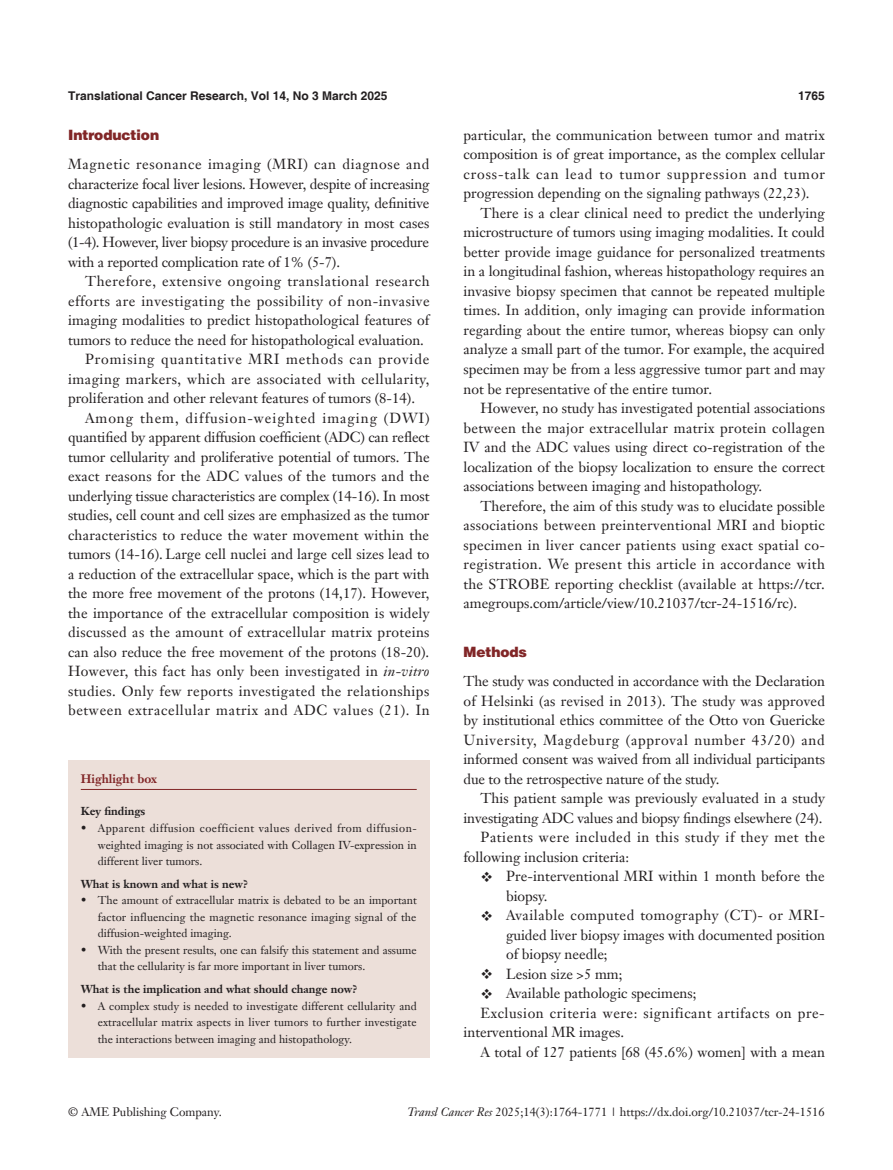
<style>
.page{position:relative;width:893px;height:1170px;background:#fff}
.page>*{position:absolute;margin:0;border:0;box-sizing:border-box;transform-origin:0 0}
.t1{font:14.25px/19.5px "Janson Text LT";color:#231f20;text-align:justify}
.t2{font:14.25px/19.5px "Janson Text LT";letter-spacing:.04em;color:#231f20}
._1ji-zhengti{font:900 14.25px "Helvetica";color:#812627}
._1ji-6_5{font:900 14.25px "Helvetica";color:#812627}
.t3{font:12px "Janson Text LT";color:#231f20}
.t4{font:700 12px "Helvetica";color:#231f20}
.Cite{font:700 12px "Janson Text LT";color:#812627}
.box-zhengwen{font:11.25px/16.5px "Janson Text LT";color:#231f20;text-align:justify}
.box-biaoti-1_5mm{font:700 11.25px "Janson Text LT";color:#231f20}
.box-biaoti{font:700 11.25px "Janson Text LT";color:#231f20}
.s1{font-style:italic}
</style>
<div class="page">
<div style="left:68px;top:760px;width:361px;height:297px;background:#ecdfd9"></div>
<hr style="left:81px;top:789px;width:336px;height:1px;background:#812627">
<p class="t4" style="left:68px;top:88px;width:321px">Translational Cancer Research, Vol 14, No 3 March 2025</p>
<p class="t4" style="left:798px;top:88px;width:28px">1765</p>
<p class="_1ji-zhengti" style="left:68px;top:126px;width:93px">Introduction</p>
<p class="t1" style="left:68px;top:154px;width:363px">Magnetic resonance imaging (MRI) can diagnose and characterize focal liver lesions. However, despite of increasing diagnostic capabilities and improved image quality, definitive histopathologic evaluation is still mandatory in most cases (1-4). However, liver biopsy procedure is an invasive procedure with a reported complication rate of 1% (5-7).</p>
<p class="t1" style="left:68px;top:271px;width:363px;text-indent:17px">Therefore, extensive ongoing translational research efforts are investigating the possibility of non-invasive imaging modalities to predict histopathological features of tumors to reduce the need for histopathological evaluation.</p>
<p class="t1" style="left:68px;top:349px;width:363px;text-indent:17px">Promising quantitative MRI methods can provide imaging markers, which are associated with cellularity, proliferation and other relevant features of tumors (8-14).</p>
<p class="t1" style="left:68px;top:408px;width:363px;text-indent:17px">Among them, diffusion-weighted imaging (DWI) quantified by apparent diffusion coefficient (ADC) can reflect tumor cellularity and proliferative potential of tumors. The exact reasons for the ADC values of the tumors and the underlying tissue characteristics are complex (14-16). In most studies, cell count and cell sizes are emphasized as the tumor characteristics to reduce the water movement within the tumors (14-16). Large cell nuclei and large cell sizes lead to a reduction of the extracellular space, which is the part with the more free movement of the protons (14,17). However, the importance of the extracellular composition is widely discussed as the amount of extracellular matrix proteins can also reduce the free movement of the protons (18-20).<br>However, this fact has only been investigated in <span class="s1">in-vitro </span>studies. Only few reports investigated the relationships between extracellular matrix and ADC values (21). In</p>
<p class="Cite" style="left:81px;top:771px;width:78px">Highlight box</p>
<p class="box-biaoti" style="left:81px;top:804px;width:66px">Key findings</p>
<p class="box-zhengwen" style="left:98px;top:819px;width:320px;text-indent:-17px">• Apparent diffusion coefficient values derived from diffusion&shy;weighted imaging is not associated with Collagen IV-expression in different liver tumors.</p>
<p class="box-biaoti-1_5mm" style="left:81px;top:876px;width:169px">What is known and what is new?</p>
<p class="box-zhengwen" style="left:98px;top:892px;width:321px;text-indent:-17px">• The amount of extracellular matrix is debated to be an important factor influencing the magnetic resonance imaging signal of the diffusion-weighted imaging.</p>
<p class="box-zhengwen" style="left:98px;top:941px;width:320px;text-indent:-17px">• With the present results, one can falsify this statement and assume that the cellularity is far more important in liver tumors.</p>
<p class="box-biaoti-1_5mm" style="left:81px;top:982px;width:278px">What is the implication and what should change now?</p>
<p class="box-zhengwen" style="left:98px;top:997px;width:320px;text-indent:-17px">• A complex study is needed to investigate different cellularity and extracellular matrix aspects in liver tumors to further investigate the interactions between imaging and histopathology.</p>
<p class="t1" style="left:463px;top:125px;width:363px">particular, the communication between tumor and matrix composition is of great importance, as the complex cellular cross-talk can lead to tumor suppression and tumor progression depending on the signaling pathways (22,23).</p>
<p class="t1" style="left:463px;top:203px;width:363px;text-indent:17px">There is a clear clinical need to predict the underlying microstructure of tumors using imaging modalities. It could better provide image guidance for personalized treatments in a longitudinal fashion, whereas histopathology requires an invasive biopsy specimen that cannot be repeated multiple times. In addition, only imaging can provide information regarding about the entire tumor, whereas biopsy can only analyze a small part of the tumor. For example, the acquired specimen may be from a less aggressive tumor part and may not be representative of the entire tumor.</p>
<p class="t1" style="left:463px;top:398px;width:363px;text-indent:17px">However, no study has investigated potential associations between the major extracellular matrix protein collagen IV and the ADC values using direct co-registration of the localization of the biopsy localization to ensure the correct associations between imaging and histopathology.</p>
<p class="t1" style="left:463px;top:495px;width:363px;text-indent:17px">Therefore, the aim of this study was to elucidate possible associations between preinterventional MRI and bioptic specimen in liver cancer patients using exact spatial co&shy;registration. We present this article in accordance with the STROBE reporting checklist (available at https://tcr. amegroups.com/article/view/10.21037/tcr-24-1516/rc).</p>
<p class="_1ji-6_5" style="left:463px;top:642px;width:65px">Methods</p>
<p class="t1" style="left:463px;top:671px;width:363px">The study was conducted in accordance with the Declaration of Helsinki (as revised in 2013). The study was approved by institutional ethics committee of the Otto von Guericke University, Magdeburg (approval number 43/20) and informed consent was waived from all individual participants due to the retrospective nature of the study.</p>
<p class="t1" style="left:463px;top:788px;width:363px;text-align:right">This patient sample was previously evaluated in a study investigating ADC values and biopsy findings elsewhere (24).</p>
<p class="t2" style="left:463px;top:827px;width:363px;text-indent:17px">Patients were included in this study if they met the following inclusion criteria:</p>
<p class="t1" style="left:506px;top:866px;width:320px;text-indent:-26px">❖ Pre-interventional MRI within 1 month before the biopsy.</p>
<p class="t1" style="left:506px;top:905px;width:320px;text-indent:-26px">❖ Available computed tomography (CT)- or MRI&shy;guided liver biopsy images with documented position of biopsy needle;</p>
<p class="t1" style="left:480px;top:963px;width:144px">❖ Lesion size &gt;5 mm;</p>
<p class="t1" style="left:480px;top:983px;width:217px">❖ Available pathologic specimens;</p>
<p class="t2" style="left:463px;top:1002px;width:363px;text-indent:17px">Exclusion criteria were: significant artifacts on pre&shy;interventional MR images.</p>
<p class="t1" style="left:480px;top:1041px;width:346px">A total of 127 patients [68 (45.6%) women] with a mean</p>
<p class="t3" style="left:68px;top:1104px;width:155px">© AME Publishing Company.</p>
<p class="t3" style="left:407px;top:1104px;width:419px"><span class="s1">Transl Cancer Res</span> 2025;14(3):1764-1771 | https://dx.doi.org/10.21037/tcr-24-1516</p>
</div>
